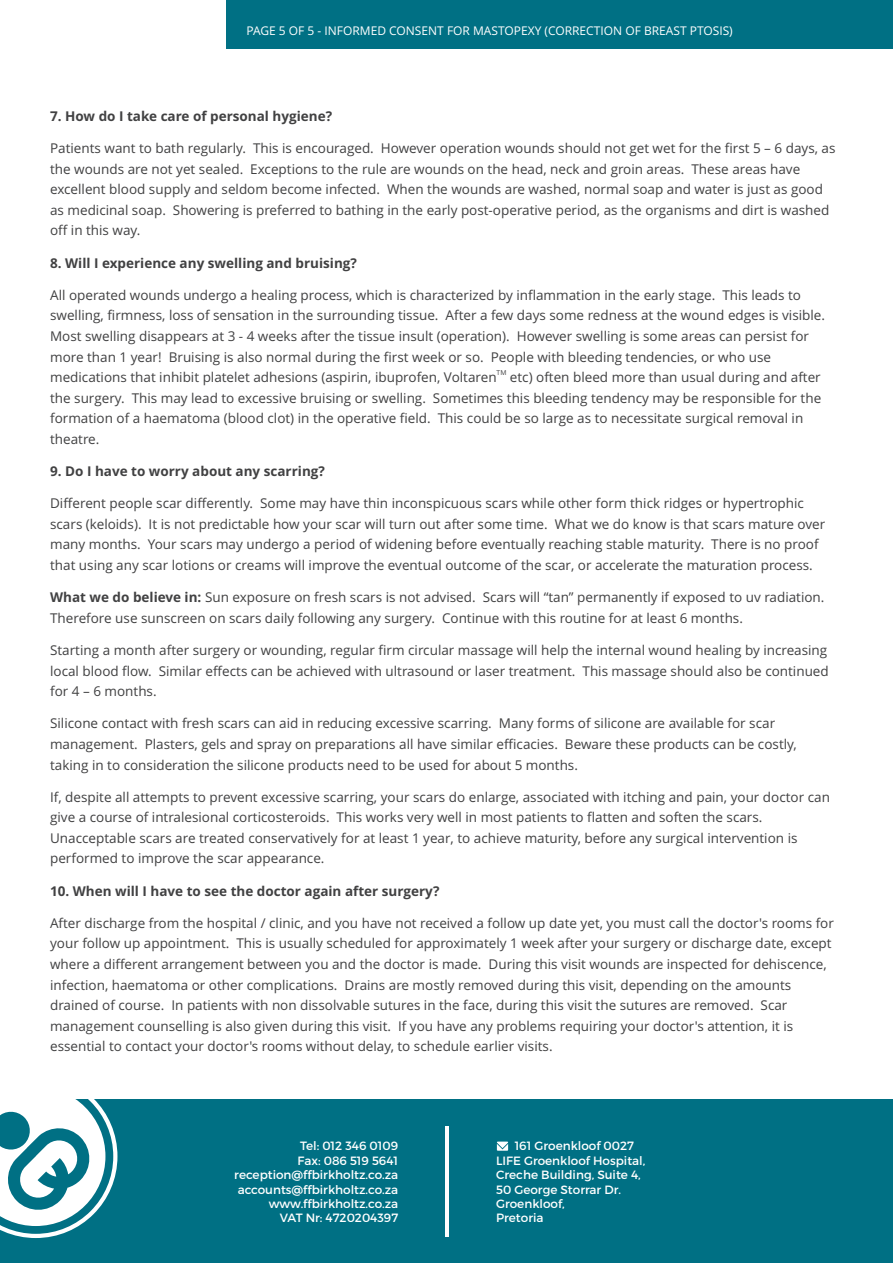
<style>
.page{position:relative;width:893px;height:1263px;background:#fff}
.page>*{position:absolute;margin:0;border:0;box-sizing:border-box;transform-origin:0 0}
.t1{font:13.5px/20.5px "Open Sans";color:#414142}
.t2{font:700 13.5px "Open Sans";color:#414142}
.t3{font:12px/14.4px "Montserrat";color:#fff}
.t4{font:12px "Open Sans";color:#fff}
.t5{font:6.75px "Open Sans";color:#414142}
.s1{font-weight:700}
</style>
<div class="page">
<div style="left:226px;top:0;width:667px;height:48px;background:#007084"></div>
<div style="left:0;top:1099px;width:893px;height:164px;background:#007084"></div>
<svg style="left:0;top:1099px;width:117px;height:139px"></svg>
<hr style="left:445px;top:1127px;width:3px;height:110px;background:#fff">
<svg style="left:497px;top:1141px;width:11px;height:10px"></svg>
<p class="t4" style="left:246px;top:26px;width:488px">PAGE 5 OF 5 - INFORMED CONSENT FOR MASTOPEXY (CORRECTION OF BREAST PTOSIS)</p>
<p class="t2" style="left:50px;top:110px;width:283px">7. How do I take care of personal hygiene?</p>
<p class="t1" style="left:50px;top:139px;width:787px">Patients want to bath regularly. This is encouraged. However operation wounds should not get wet for the first 5 – 6 days, as the wounds are not yet sealed. Exceptions to the rule are wounds on the head, neck and groin areas. These areas have excellent blood supply and seldom become infected. When the wounds are washed, normal soap and water is just as good as medicinal soap. Showering is preferred to bathing in the early post-operative period, as the organisms and dirt is washed off in this way.</p>
<p class="t2" style="left:50px;top:257px;width:308px">8. Will I experience any swelling and bruising?</p>
<p class="t1" style="left:50px;top:286px;width:776px">All operated wounds undergo a healing process, which is characterized by inflammation in the early stage. This leads to swelling, firmness, loss of sensation in the surrounding tissue. After a few days some redness at the wound edges is visible.<br>Most swelling disappears at 3 - 4 weeks after the tissue insult (operation). However swelling is some areas can persist for more than 1 year! Bruising is also normal during the first week or so. People with bleeding tendencies, or who use</p>
<p class="t5" style="left:497px;top:370px;width:11px">TM</p>
<p class="t1" style="left:50px;top:368px;width:773px">medications that inhibit platelet adhesions (aspirin, ibuprofen, Voltaren etc) often bleed more than usual during and after the surgery. This may lead to excessive bruising or swelling. Sometimes this bleeding tendency may be responsible for the formation of a haematoma (blood clot) in the operative field. This could be so large as to necessitate surgical removal in theatre.</p>
<p class="t2" style="left:50px;top:466px;width:276px">9. Do I have to worry about any scarring?</p>
<p class="t1" style="left:50px;top:494px;width:777px">Different people scar differently. Some may have thin inconspicuous scars while other form thick ridges or hypertrophic scars (keloids). It is not predictable how your scar will turn out after some time. What we do know is that scars mature over many months. Your scars may undergo a period of widening before eventually reaching stable maturity. There is no proof that using any scar lotions or creams will improve the eventual outcome of the scar, or accelerate the maturation process.</p>
<p class="t1" style="left:50px;top:588px;width:776px"><span class="s1">What we do believe in:</span> Sun exposure on fresh scars is not advised. Scars will “tan” permanently if exposed to uv radiation.<br>Therefore use sunscreen on scars daily following any surgery. Continue with this routine for at least 6 months.</p>
<p class="t1" style="left:50px;top:641px;width:780px;text-align:justify">Starting a month after surgery or wounding, regular firm circular massage will help the internal wound healing by increasing local blood flow. Similar effects can be achieved with ultrasound or laser treatment. This massage should also be continued for 4 – 6 months.</p>
<p class="t1" style="left:50px;top:714px;width:748px">Silicone contact with fresh scars can aid in reducing excessive scarring. Many forms of silicone are available for scar management. Plasters, gels and spray on preparations all have similar efficacies. Beware these products can be costly, taking in to consideration the silicone products need to be used for about 5 months.</p>
<p class="t1" style="left:50px;top:788px;width:781px">If, despite all attempts to prevent excessive scarring, your scars do enlarge, associated with itching and pain, your doctor can give a course of intralesional corticosteroids. This works very well in most patients to flatten and soften the scars.<br>Unacceptable scars are treated conservatively for at least 1 year, to achieve maturity, before any surgical intervention is performed to improve the scar appearance.</p>
<p class="t2" style="left:50px;top:885px;width:391px">10. When will I have to see the doctor again after surgery?</p>
<p class="t1" style="left:50px;top:914px;width:785px">After discharge from the hospital / clinic, and you have not received a follow up date yet, you must call the doctor's rooms for your follow up appointment. This is usually scheduled for approximately 1 week after your surgery or discharge date, except where a different arrangement between you and the doctor is made. During this visit wounds are inspected for dehiscence, infection, haematoma or other complications. Drains are mostly removed during this visit, depending on the amounts drained of course. In patients with non dissolvable sutures in the face, during this visit the sutures are removed. Scar management counselling is also given during this visit. If you have any problems requiring your doctor's attention, it is essential to contact your doctor's rooms without delay, to schedule earlier visits.</p>
<p class="t3" style="left:234px;top:1139px;width:165px;text-align:right">Tel: 012 346 0109<br>Fax: 086 519 5641 reception@ffbirkholtz.co.za accounts@ffbirkholtz.co.za www.ffbirkholtz.co.za<br>VAT Nr: 4720204397</p>
<p class="t3" style="left:496px;top:1139px;width:151px;text-indent:19px">161 Groenkloof 0027<br>LIFE Groenkloof Hospital,<br>Creche Building, Suite 4,<br>50 George Storrar Dr.<br>Groenkloof,<br>Pretoria</p>
</div>
